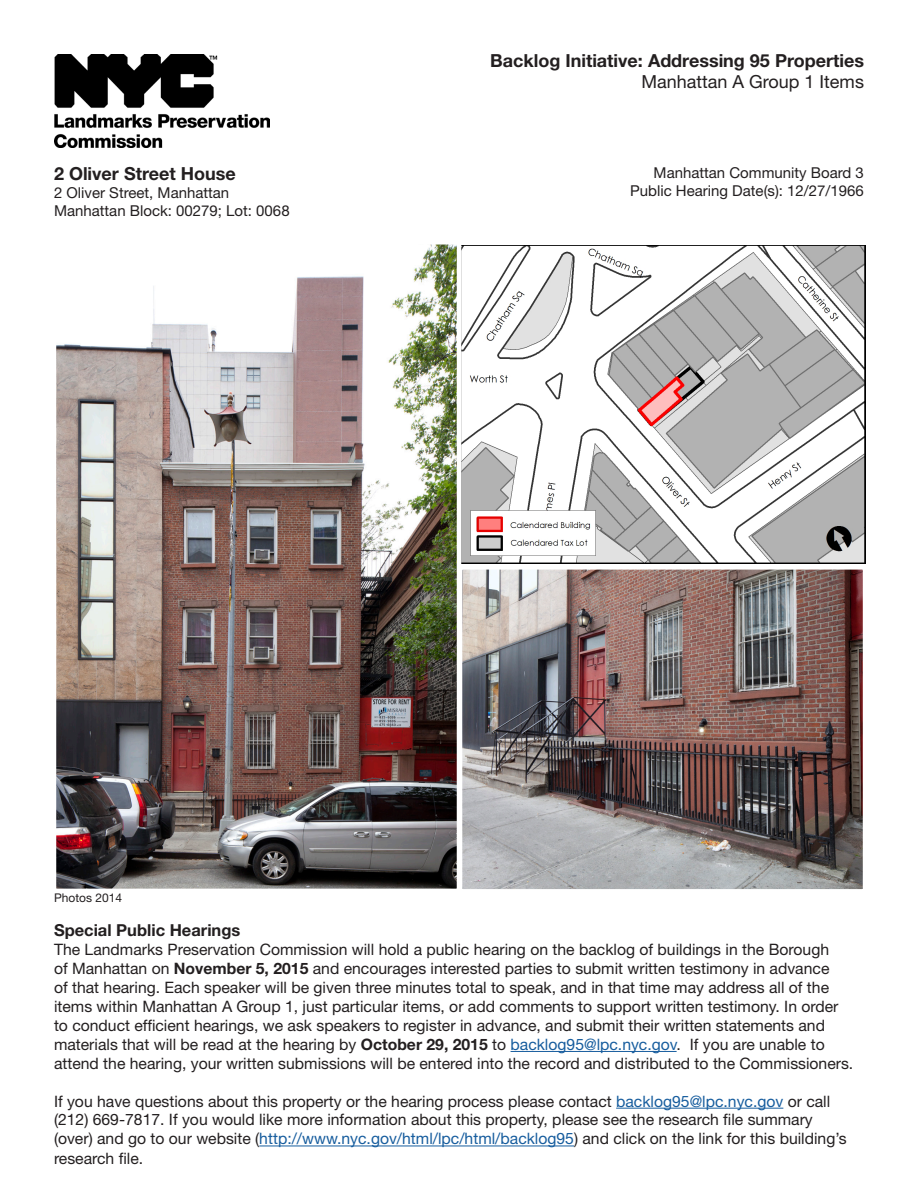
<style>
.page{position:relative;width:918px;height:1188px;background:#fff}
.page>*{position:absolute;margin:0;border:0;box-sizing:border-box;transform-origin:0 0}
.t1{font:700 18px "Helvetica Neue LT Std";color:#231f20}
.t2{font:18px "Helvetica Neue LT Std";color:#231f20}
.t3{font:700 16.5px "Helvetica Neue LT Std";color:#231f20}
.t4{font:15.75px/18.9px "Helvetica Neue LT Std";color:#231f20}
.t5{font:15px "Helvetica Neue LT Std";color:#231f20}
.t6{font:12px "Helvetica Neue LT Std";color:#231f20}
.s1{font-weight:700}
.s2{color:#175d9e}
</style>
<div class="page">
<img style="left:54px;top:54px;width:216px;height:93px">
<img style="left:461px;top:245px;width:405px;height:318px">
<img style="left:463px;top:570px;width:399px;height:319px">
<div style="left:458px;top:565px;width:409px;height:329px;border:4px solid #fff"></div>
<hr style="left:511px;top:1051px;width:166px;height:1px;background:#175d9e">
<hr style="left:616px;top:1108px;width:167px;height:1px;background:#175d9e">
<hr style="left:259px;top:1146px;width:315px;height:1px;background:#175d9e">
<img style="left:57px;top:245px;width:399px;height:643px">
<div style="left:52px;top:240px;width:409px;height:653px;border:4px solid #fff"></div>
<p class="t1" style="left:54px;top:163px;width:183px">2 Oliver Street House</p>
<p class="t5" style="left:54px;top:184px;width:177px">2 Oliver Street, Manhattan</p>
<p class="t5" style="left:54px;top:202px;width:237px">Manhattan Block: 00279; Lot: 0068</p>
<p class="t1" style="left:490px;top:49px;width:375px">Backlog Initiative: Addressing 95 Properties</p>
<p class="t2" style="left:642px;top:71px;width:224px">Manhattan A Group 1 Items</p>
<p class="t5" style="left:654px;top:164px;width:212px">Manhattan Community Board 3</p>
<p class="t5" style="left:630px;top:182px;width:235px">Public Hearing Date(s): 12/27/1966</p>
<p class="t6" style="left:54px;top:890px;width:70px">Photos 2014</p>
<p class="t3" style="left:54px;top:920px;width:188px">Special Public Hearings</p>
<p class="t4" style="left:54px;top:940px;width:801px">The Landmarks Preservation Commission will hold a public hearing on the backlog of buildings in the Borough<br>of Manhattan on <span class="s1">November 5, 2015</span> and encourages interested parties to submit written testimony in advance<br>of that hearing. Each speaker will be given three minutes total to speak, and in that time may address all of the items within Manhattan A Group 1, just particular items, or add comments to support written testimony. In order to conduct efficient hearings, we ask speakers to register in advance, and submit their written statements and materials that will be read at the hearing by <span class="s1">October 29, 2015</span> to <span class="s2">backlog95@lpc.nyc.gov</span>. If you are unable to attend the hearing, your written submissions will be entered into the record and distributed to the Commissioners.</p>
<p class="t4" style="left:54px;top:1091px;width:794px">If you have questions about this property or the hearing process please contact <span class="s2">backlog95@lpc.nyc.gov</span> or call (212) 669-7817. If you would like more information about this property, please see the research file summary (over) and go to our website (<span class="s2">http://www.nyc.gov/html/lpc/html/backlog95</span>) and click on the link for this building’s research file.</p>
</div>
